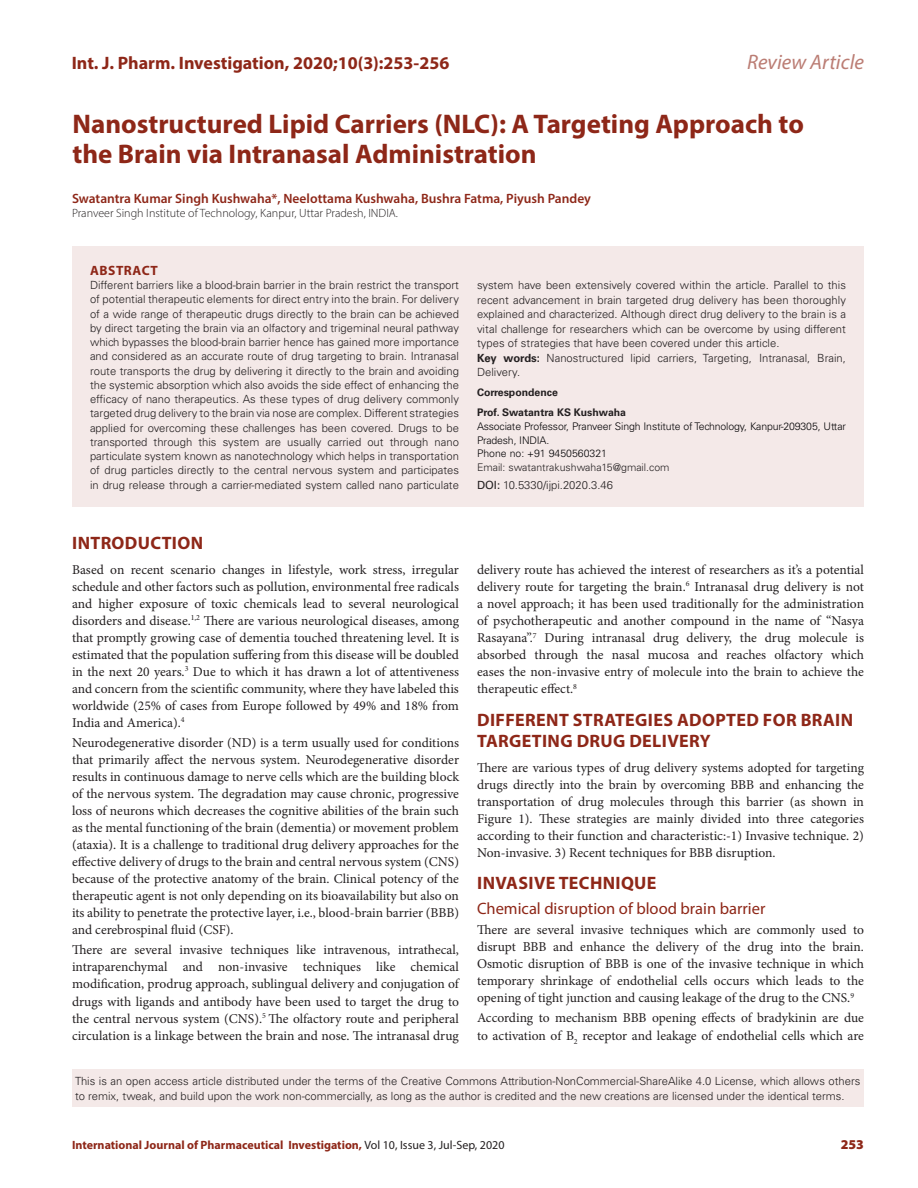
<style>
.page{position:relative;width:918px;height:1188px;background:#fff}
.page>*{position:absolute;margin:0;border:0;box-sizing:border-box;transform-origin:0 0}
.CT{font:700 27px/30px "Myriad Pro";color:#8e2718}
.t1{font:italic 21px "Myriad Pro";color:#bb7d74}
._1_HD{font:700 18px/21.6px "Myriad Pro";letter-spacing:.02em;color:#8e2718}
._1_HD-2{font:700 18px "Myriad Pro";color:#8e2718}
._2_HD{font:16.5px "Myriad Pro";color:#8e2718}
.TXT{font:13.5px/17.1px "Minion Pro";color:#231f20;text-align:justify}
.CA{font:600 13.5px "Myriad Pro";color:#8e2718}
.ABS_HD{font:700 13.5px "Myriad Pro";letter-spacing:.04em;color:#8e2718}
.RRH{font:900 13.5px "Myriad Pro";color:#8e2718}
.RRH-2{font:700 12px "Myriad Pro";color:#8e2718}
.CA_Aff{font:300 12px "Myriad Pro";color:#231f20}
.ABS_TXT{font:300 11.25px/14.2px "Univers LT Std";color:#231f20;text-align:justify}
.ABS_ADD{font:300 11.25px "Univers LT Std";color:#231f20}
.ABS_ADD-2{font:300 10.5px/13.8px "Univers LT Std";letter-spacing:-.015em;color:#050406}
.ABS_ADD-3{font:700 10.5px "Univers LT Std";color:#231f20}
.ABS_ADD-4{font:300 10.5px "Univers LT Std";color:#231f20}
.s1{font-weight:700}
.s2{font-weight:400}
.s3{font-weight:400;color:#231f20}
</style>
<div class="page">
<div style="left:72px;top:247px;width:792px;height:260px;background:#f4e9e8"></div>
<div style="left:72px;top:1070px;width:791px;height:37px;background:#f4e9e8"></div>
<h3 class="_1_HD-2" style="left:72px;top:52px;width:379px">Int. J. Pharm. Investigation, 2020;10(3):253-256</h3>
<h2 class="t1" style="left:747px;top:49px;width:118px">Review Article</h2>
<p class="CT" style="left:73px;top:108px;width:733px">Nanostructured Lipid Carriers (NLC): A Targeting Approach to the Brain via Intranasal Administration</p>
<p class="CA" style="left:72px;top:190px;width:521px">Swatantra Kumar Singh Kushwaha*, Neelottama Kushwaha, Bushra Fatma, Piyush Pandey</p>
<p class="CA_Aff" style="left:72px;top:206px;width:328px">Pranveer Singh Institute of Technology, Kanpur, Uttar Pradesh, INDIA.</p>
<p class="ABS_HD" style="left:90px;top:261px;width:69px">ABSTRACT</p>
<p class="ABS_TXT" style="left:90px;top:278px;width:371px">Different barriers like a blood-brain barrier in the brain restrict the transport of potential therapeutic elements for direct entry into the brain. For delivery of a wide range of therapeutic drugs directly to the brain can be achieved by direct targeting the brain via an olfactory and trigeminal neural pathway which bypasses the blood-brain barrier hence has gained more importance and considered as an accurate route of drug targeting to brain. Intranasal route transports the drug by delivering it directly to the brain and avoiding the systemic absorption which also avoids the side effect of enhancing the efficacy of nano therapeutics. As these types of drug delivery commonly targeted drug delivery to the brain via nose are complex. Different strategies applied for overcoming these challenges has been covered. Drugs to be transported through this system are usually carried out through nano particulate system known as nanotechnology which helps in transportation of drug particles directly to the central nervous system and participates in drug release through a carrier-mediated system called nano particulate</p>
<p class="ABS_TXT" style="left:477px;top:278px;width:370px">system have been extensively covered within the article. Parallel to this recent advancement in brain targeted drug delivery has been thoroughly explained and characterized. Although direct drug delivery to the brain is a vital challenge for researchers which can be overcome by using different types of strategies that have been covered under this article.</p>
<p class="ABS_TXT" style="left:477px;top:351px;width:371px"><span class="s1">Key words:</span> Nanostructured lipid carriers, Targeting, Intranasal, Brain,<br>Delivery.</p>
<p class="ABS_ADD-3" style="left:477px;top:386px;width:82px">Correspondence</p>
<p class="ABS_ADD-3" style="left:477px;top:406px;width:151px">Prof. Swatantra KS Kushwaha</p>
<p class="ABS_ADD-2" style="left:477px;top:419px;width:371px">Associate Professor, Pranveer Singh Institute of Technology, Kanpur-209305, Uttar<br>Pradesh, INDIA.</p>
<p class="ABS_ADD-2" style="left:477px;top:447px;width:132px">Phone no: +91 9450560321</p>
<p class="ABS_ADD-4" style="left:477px;top:461px;width:194px">Email: swatantrakushwaha15@gmail.com</p>
<p class="ABS_ADD" style="left:477px;top:478px;width:138px"><span class="s2">DOI:</span> 10.5330/ijpi.2020.3.46</p>
<p class="_1_HD" style="left:72px;top:532px;width:132px">INTRODUCTION</p>
<p class="TXT" style="left:72px;top:561px;width:389px">Based on recent scenario changes in lifestyle, work stress, irregular schedule and other factors such as pollution, environmental free radicals and higher exposure of toxic chemicals lead to several neurological disorders and disease.<sup>1,2</sup> There are various neurological diseases, among that promptly growing case of dementia touched threatening level. It is estimated that the population suffering from this disease will be doubled in the next 20 years.<sup>3</sup> Due to which it has drawn a lot of attentiveness and concern from the scientific community, where they have labeled this worldwide (25% of cases from Europe followed by 49% and 18% from India and America).<sup>4</sup></p>
<p class="TXT" style="left:72px;top:734px;width:389px">Neurodegenerative disorder (ND) is a term usually used for conditions that primarily affect the nervous system. Neurodegenerative disorder results in continuous damage to nerve cells which are the building block of the nervous system. The degradation may cause chronic, progressive loss of neurons which decreases the cognitive abilities of the brain such as the mental functioning of the brain (dementia) or movement problem (ataxia). It is a challenge to traditional drug delivery approaches for the effective delivery of drugs to the brain and central nervous system (CNS) because of the protective anatomy of the brain. Clinical potency of the therapeutic agent is not only depending on its bioavailability but also on its ability to penetrate the protective layer, i.e., blood-brain barrier (BBB) and cerebrospinal fluid (CSF).</p>
<p class="TXT" style="left:72px;top:942px;width:389px">There are several invasive techniques like intravenous, intrathecal, intraparenchymal and non-invasive techniques like chemical modification, prodrug approach, sublingual delivery and conjugation of drugs with ligands and antibody have been used to target the drug to the central nervous system (CNS).<sup>5</sup> The olfactory route and peripheral circulation is a linkage between the brain and nose. The intranasal drug</p>
<p class="TXT" style="left:477px;top:561px;width:389px">delivery route has achieved the interest of researchers as it’s a potential delivery route for targeting the brain.<sup>6</sup> Intranasal drug delivery is not a novel approach; it has been used traditionally for the administration of psychotherapeutic and another compound in the name of “Nasya Rasayana”.<sup>7</sup> During intranasal drug delivery, the drug molecule is absorbed through the nasal mucosa and reaches olfactory which eases the non-invasive entry of molecule into the brain to achieve the therapeutic effect.<sup>8</sup></p>
<p class="_1_HD" style="left:477px;top:708px;width:378px">DIFFERENT STRATEGIES ADOPTED FOR BRAIN<br>TARGETING DRUG DELIVERY</p>
<p class="TXT" style="left:477px;top:759px;width:389px">There are various types of drug delivery systems adopted for targeting drugs directly into the brain by overcoming BBB and enhancing the transportation of drug molecules through this barrier (as shown in Figure 1). These strategies are mainly divided into three categories according to their function and characteristic:-1) Invasive technique. 2)<br>Non-invasive. 3) Recent techniques for BBB disruption.</p>
<p class="_1_HD" style="left:477px;top:872px;width:181px">INVASIVE TECHNIQUE</p>
<p class="_2_HD" style="left:477px;top:898px;width:290px">Chemical disruption of blood brain barrier</p>
<p class="TXT" style="left:477px;top:921px;width:389px">There are several invasive techniques which are commonly used to disrupt BBB and enhance the delivery of the drug into the brain.<br>Osmotic disruption of BBB is one of the invasive technique in which temporary shrinkage of endothelial cells occurs which leads to the opening of tight junction and causing leakage of the drug to the CNS.<sup>9</sup></p>
<p class="TXT" style="left:477px;top:1010px;width:388px">According to mechanism BBB opening effects of bradykinin are due to activation of B<sub>2</sub> receptor and leakage of endothelial cells which are</p>
<p class="ABS_TXT" style="left:75px;top:1074px;width:787px">This is an open access article distributed under the terms of the Creative Commons Attribution-NonCommercial-ShareAlike 4.0 License, which allows others to remix, tweak, and build upon the work non-commercially, as long as the author is credited and the new creations are licensed under the identical terms.</p>
<p class="RRH-2" style="left:72px;top:1137px;width:434px">International Journal of Pharmaceutical Investigation, <span class="s3">Vol 10, Issue 3, Jul-Sep, 2020</span></p>
<p class="RRH" style="left:841px;top:1136px;width:25px">253</p>
</div>
